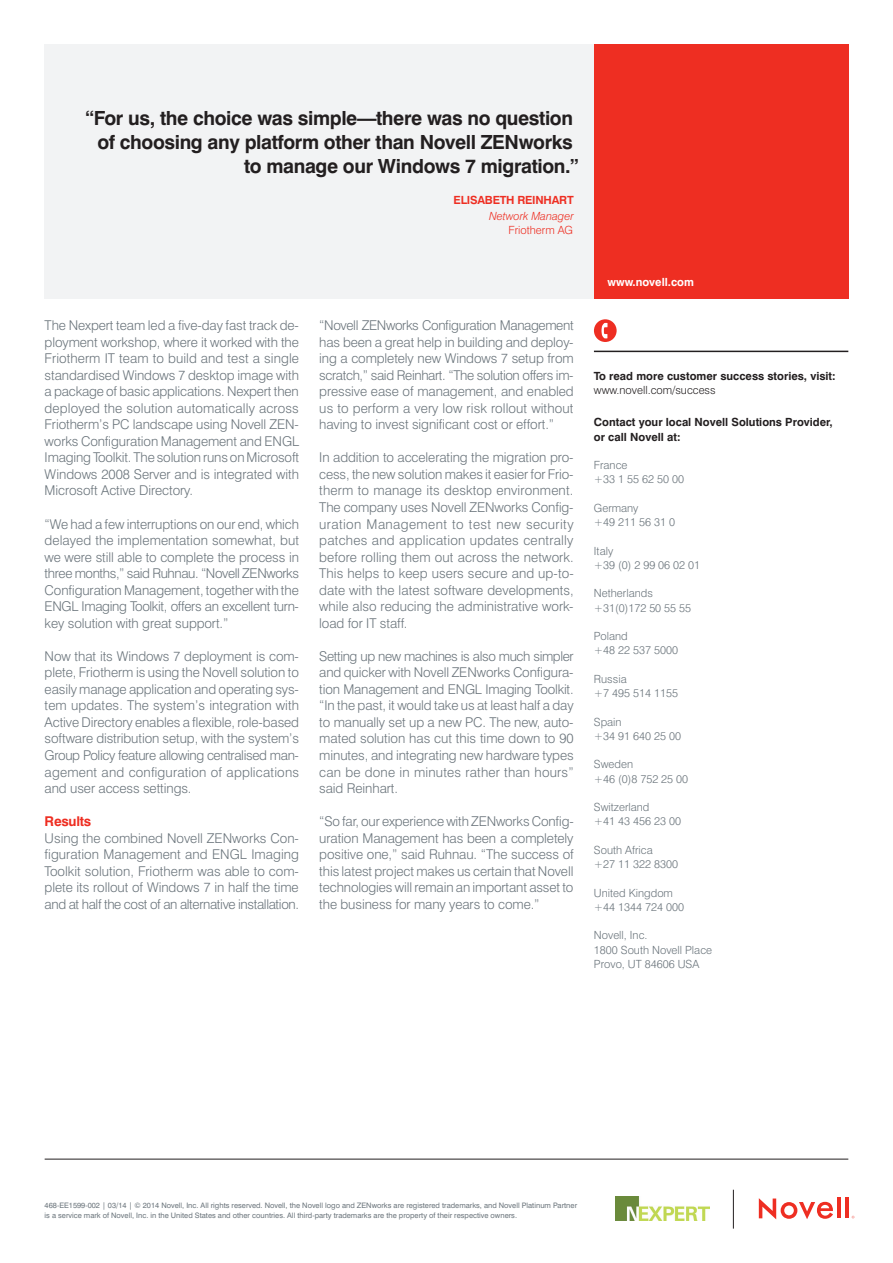
<style>
.page{position:relative;width:893px;height:1263px;background:#fff}
.page>*{position:absolute;margin:0;border:0;box-sizing:border-box;transform-origin:0 0}
.intro1_bold_13_16{font:700 19.5px "Swiss 721 BT";letter-spacing:-.02em;color:#231f20}
.body1{font:300 13.5px/16.5px "Swiss 721 BT";letter-spacing:-.005em;color:#6a747b;text-align:justify}
.body1_bold{font:700 13.5px "Swiss 721 BT";letter-spacing:-.02em;color:#ee2e22}
.caption_7_5_9_5-grey{font:300 11.25px "Swiss 721 BT";color:#6a747b}
.caption_7_5pt_bold{font:700 11.25px/14.2px "Swiss 721 BT";color:#231f20}
.caption_7_5pt-italic{font:italic 300 11.25px/14.2px "Swiss 721 BT";color:#ee2e22;text-align:right}
.caption_7_5pt{font:300 11.25px "Swiss 721 BT";color:#231f20}
.quote_attribution_bo{font:700 11.25px "Swiss 721 BT";letter-spacing:-.02em;color:#ee2e22}
.caption_7_5pt_bold-2{font:700 11.25px "Swiss 721 BT";color:#fff}
.mousetype_legal{font:7.5px/10.5px "Swiss 721 BT";color:#6a747b}
.s1{font-style:normal}
</style>
<div class="page">
<div style="left:45px;top:45px;width:549px;height:254px;background:#f2f3f4"></div>
<div style="left:594px;top:45px;width:254px;height:254px;background:#ee2e22"></div>
<hr style="left:45px;top:1159px;width:803px;height:1px;background:#231f20">
<hr style="left:594px;top:351px;width:254px;height:1px;background:#231f20">
<div style="left:594px;top:319px;width:23px;height:23px;background:#ee2e22;border-radius:50%"></div>
<svg style="left:601px;top:323px;width:6px;height:15px"></svg>
<hr style="left:837px;top:1197px;width:4px;height:21px;background:#ee2e22">
<hr style="left:845px;top:1197px;width:3px;height:21px;background:#ee2e22">
<svg style="left:759px;top:1198px;width:74px;height:21px"></svg>
<hr style="left:733px;top:1190px;width:1px;height:38px;background:#231f20">
<div style="left:612px;top:1193px;width:100px;height:30px;background:linear-gradient(to right,#fff,#fff)"></div>
<img style="left:616px;top:1196px;width:93px;height:24px">
<p class="intro1_bold_13_16" style="left:86px;top:106px;width:489px">“For us, the choice was simple—there was no question</p>
<p class="intro1_bold_13_16" style="left:97px;top:130px;width:477px">of choosing any platform other than Novell ZENworks</p>
<p class="intro1_bold_13_16" style="left:244px;top:154px;width:336px">to manage our Windows 7 migration.”</p>
<p class="quote_attribution_bo" style="left:454px;top:193px;width:122px">ELISABETH REINHART</p>
<p class="caption_7_5pt-italic" style="left:489px;top:209px;width:86px">Network Manager<br><span class="s1">Friotherm AG</span></p>
<p class="body1" style="left:45px;top:317px;width:256px">The Nexpert team led a five-day fast track de&shy;ployment workshop, where it worked with the Friotherm IT team to build and test a single standardised Windows 7 desktop image with a package of basic applications. Nexpert then deployed the solution automatically across Friotherm’s PC landscape using Novell ZEN&shy;works Configuration Management and ENGL Imaging Toolkit. The solution runs on Microsoft Windows 2008 Server and is integrated with Microsoft Active Directory.</p>
<p class="body1" style="left:45px;top:515px;width:256px">“We had a few interruptions on our end, which delayed the implementation somewhat, but we were still able to complete the process in three months,” said Ruhnau. “Novell ZENworks Configuration Management, together with the ENGL Imaging Toolkit, offers an excellent turn&shy;key solution with great support.”</p>
<p class="body1" style="left:45px;top:648px;width:256px">Now that its Windows 7 deployment is com&shy;plete, Friotherm is using the Novell solution to easily manage application and operating sys&shy;tem updates. The system’s integration with Active Directory enables a flexible, role-based software distribution setup, with the system’s Group Policy feature allowing centralised man&shy;agement and configuration of applications and user access settings.</p>
<p class="body1_bold" style="left:45px;top:813px;width:48px">Results</p>
<p class="body1" style="left:45px;top:829px;width:256px">Using the combined Novell ZENworks Con&shy;figuration Management and ENGL Imaging Toolkit solution, Friotherm was able to com&shy;plete its rollout of Windows 7 in half the time and at half the cost of an alternative installation.</p>
<p class="body1" style="left:319px;top:317px;width:256px">“Novell ZENworks Configuration Management has been a great help in building and deploy&shy;ing a completely new Windows 7 setup from scratch,” said Reinhart. “The solution offers im&shy;pressive ease of management, and enabled us to perform a very low risk rollout without having to invest significant cost or effort.”</p>
<p class="body1" style="left:319px;top:449px;width:256px">In addition to accelerating the migration pro&shy;cess, the new solution makes it easier for Frio&shy;therm to manage its desktop environment.<br>The company uses Novell ZENworks Config&shy;uration Management to test new security patches and application updates centrally before rolling them out across the network.<br>This helps to keep users secure and up-to&shy;date with the latest software developments, while also reducing the administrative work&shy;load for IT staff.</p>
<p class="body1" style="left:319px;top:648px;width:256px">Setting up new machines is also much simpler and quicker with Novell ZENworks Configura&shy;tion Management and ENGL Imaging Toolkit. “In the past, it would take us at least half a day to manually set up a new PC. The new, auto&shy;mated solution has cut this time down to 90 minutes, and integrating new hardware types can be done in minutes rather than hours” said Reinhart.</p>
<p class="body1" style="left:319px;top:813px;width:256px">“So far, our experience with ZENworks Config&shy;uration Management has been a completely positive one,” said Ruhnau. “The success of this latest project makes us certain that Novell technologies will remain an important asset to the business for many years to come.”</p>
<p class="caption_7_5pt_bold-2" style="left:607px;top:275px;width:88px">www.novell.com</p>
<p class="caption_7_5pt_bold" style="left:594px;top:369px;width:243px">To read more customer success stories, visit:</p>
<p class="caption_7_5pt" style="left:594px;top:383px;width:123px">www.novell.com/success</p>
<p class="caption_7_5pt_bold" style="left:594px;top:415px;width:240px">Contact your local Novell Solutions Provider, or call Novell at:</p>
<p class="caption_7_5_9_5-grey" style="left:594px;top:458px;width:35px">France</p>
<p class="caption_7_5_9_5-grey" style="left:594px;top:472px;width:92px">+33 1 55 62 50 00</p>
<p class="caption_7_5_9_5-grey" style="left:594px;top:501px;width:46px">Germany</p>
<p class="caption_7_5_9_5-grey" style="left:594px;top:515px;width:83px">+49 211 56 31 0</p>
<p class="caption_7_5_9_5-grey" style="left:594px;top:544px;width:21px">Italy</p>
<p class="caption_7_5_9_5-grey" style="left:594px;top:558px;width:108px">+39 (0) 2 99 06 02 01</p>
<p class="caption_7_5_9_5-grey" style="left:594px;top:586px;width:60px">Netherlands</p>
<p class="caption_7_5_9_5-grey" style="left:594px;top:601px;width:99px">+31(0)172 50 55 55</p>
<p class="caption_7_5_9_5-grey" style="left:594px;top:629px;width:35px">Poland</p>
<p class="caption_7_5_9_5-grey" style="left:594px;top:643px;width:86px">+48 22 537 5000</p>
<p class="caption_7_5_9_5-grey" style="left:594px;top:672px;width:34px">Russia</p>
<p class="caption_7_5_9_5-grey" style="left:594px;top:686px;width:86px">+7 495 514 1155</p>
<p class="caption_7_5_9_5-grey" style="left:594px;top:715px;width:29px">Spain</p>
<p class="caption_7_5_9_5-grey" style="left:594px;top:729px;width:89px">+34 91 640 25 00</p>
<p class="caption_7_5_9_5-grey" style="left:594px;top:757px;width:41px">Sweden</p>
<p class="caption_7_5_9_5-grey" style="left:594px;top:772px;width:96px">+46 (0)8 752 25 00</p>
<p class="caption_7_5_9_5-grey" style="left:594px;top:800px;width:57px">Switzerland</p>
<p class="caption_7_5_9_5-grey" style="left:594px;top:814px;width:89px">+41 43 456 23 00</p>
<p class="caption_7_5_9_5-grey" style="left:594px;top:843px;width:60px">South Africa</p>
<p class="caption_7_5_9_5-grey" style="left:594px;top:857px;width:86px">+27 11 322 8300</p>
<p class="caption_7_5_9_5-grey" style="left:594px;top:886px;width:81px">United Kingdom</p>
<p class="caption_7_5_9_5-grey" style="left:594px;top:900px;width:92px">+44 1344 724 000</p>
<p class="caption_7_5_9_5-grey" style="left:594px;top:928px;width:55px">Novell, Inc.</p>
<p class="caption_7_5_9_5-grey" style="left:594px;top:943px;width:120px">1800 South Novell Place</p>
<p class="caption_7_5_9_5-grey" style="left:594px;top:957px;width:107px">Provo, UT 84606 USA</p>
<p class="mousetype_legal" style="left:45px;top:1200px;width:534px">468-EE1599-002 | 03/14 | © 2014 Novell, Inc. All rights reserved. Novell, the Novell logo and ZENworks are registered trademarks, and Novell Platinum Partner is a service mark of Novell, Inc. in the United States and other countries. All third-party trademarks are the property of their respective owners.</p>
</div>
